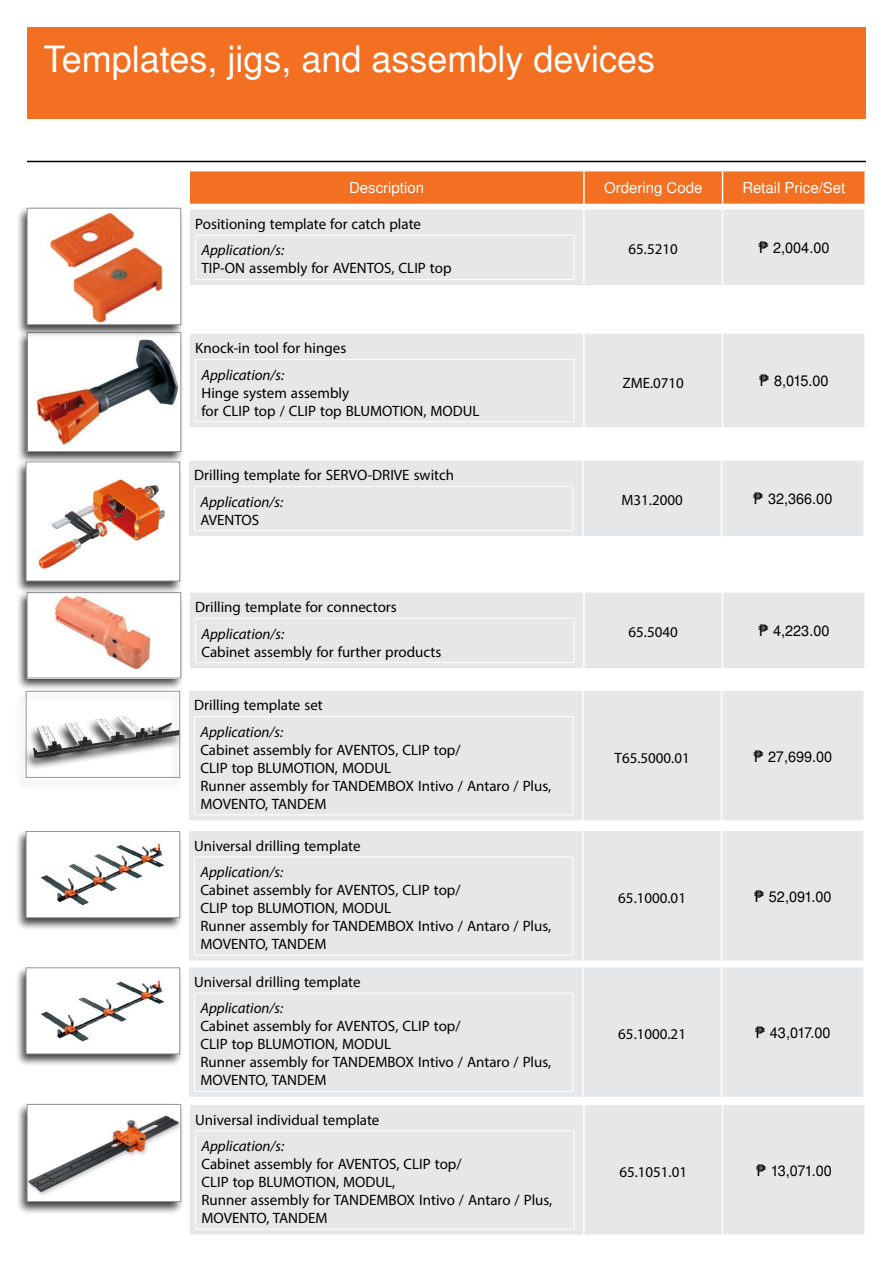
<style>
.page{position:relative;width:893px;height:1263px;background:#fff}
.page>*{position:absolute;margin:0;border:0;box-sizing:border-box;transform-origin:0 0}
.t1{font:36px "Nimbus San LCY";color:#fff}
.t2{font:21px/18px "Myriad Arabic";color:#000}
.t3{font:italic 21px "Myriad Arabic";color:#000}
.t4{font:15px "Nimbus San LCY";color:#000;scale:.96 1}
.t5{font:15px "Nimbus San LCY";color:#fff}
.s1{font-family:"Geneva"}
</style>
<div class="page">
<div style="left:190px;top:210px;width:674px;height:75px;background:#e6e7e8"></div>
<hr style="left:583px;top:210px;width:2px;height:75px;background:#fff">
<hr style="left:722px;top:210px;width:1px;height:75px;background:#fff">
<div style="left:195px;top:235px;width:379px;height:44px;background:#e6e7e8"></div>
<hr style="left:195px;top:235px;width:379px;height:1px;background:#fff">
<hr style="left:195px;top:235px;width:1px;height:44px;background:#fff">
<hr style="left:574px;top:235px;width:1px;height:44px;background:#fff">
<hr style="left:195px;top:279px;width:379px;height:1px;background:#fff">
<div style="left:190px;top:334px;width:674px;height:93px;background:#e6e7e8"></div>
<hr style="left:583px;top:334px;width:2px;height:93px;background:#fff">
<hr style="left:722px;top:334px;width:1px;height:93px;background:#fff">
<div style="left:195px;top:359px;width:379px;height:63px;background:#e6e7e8"></div>
<hr style="left:195px;top:359px;width:379px;height:1px;background:#fff">
<hr style="left:195px;top:360px;width:1px;height:61px;background:#fff">
<hr style="left:574px;top:360px;width:1px;height:61px;background:#fff">
<hr style="left:195px;top:421px;width:379px;height:1px;background:#fff">
<div style="left:27px;top:27px;width:839px;height:91px;background:#f36f21"></div>
<hr style="left:27px;top:161px;width:839px;height:1px;background:#000">
<div style="left:16px;top:330px;width:169px;height:135px;background:#000;opacity:.75"></div>
<img style="left:29px;top:338px;width:150px;height:112px">
<div style="left:27px;top:332px;width:154px;height:120px;border:1px solid #939598"></div>
<div style="left:16px;top:206px;width:169px;height:132px;background:#000;opacity:.75"></div>
<img style="left:29px;top:210px;width:150px;height:113px">
<div style="left:27px;top:208px;width:154px;height:117px;border:1px solid #939598"></div>
<div style="left:16px;top:590px;width:169px;height:101px;background:#000;opacity:.75"></div>
<img style="left:29px;top:595px;width:150px;height:81px">
<div style="left:27px;top:592px;width:154px;height:86px;border:1px solid #939598"></div>
<div style="left:190px;top:593px;width:674px;height:75px;background:#e6e7e8"></div>
<hr style="left:583px;top:593px;width:2px;height:75px;background:#fff">
<hr style="left:722px;top:593px;width:1px;height:75px;background:#fff">
<div style="left:195px;top:618px;width:379px;height:45px;background:#e6e7e8"></div>
<hr style="left:195px;top:618px;width:379px;height:1px;background:#fff">
<hr style="left:195px;top:618px;width:1px;height:44px;background:#fff">
<hr style="left:574px;top:618px;width:1px;height:44px;background:#fff">
<hr style="left:195px;top:662px;width:379px;height:1px;background:#fff">
<div style="left:15px;top:829px;width:169px;height:102px;background:#000;opacity:.75"></div>
<img style="left:28px;top:833px;width:150px;height:83px">
<div style="left:26px;top:831px;width:154px;height:87px;border:1px solid #939598"></div>
<div style="left:15px;top:965px;width:169px;height:102px;background:#000;opacity:.75"></div>
<img style="left:28px;top:969px;width:150px;height:83px">
<div style="left:26px;top:967px;width:154px;height:87px;border:1px solid #939598"></div>
<div style="left:15px;top:689px;width:169px;height:101px;background:#000;opacity:.75"></div>
<img style="left:30px;top:715px;width:148px;height:43px">
<div style="left:26px;top:691px;width:154px;height:87px;border:1px solid #939598"></div>
<div style="left:189px;top:831px;width:674px;height:129px;background:#e6e7e8"></div>
<hr style="left:582px;top:831px;width:2px;height:129px;background:#fff">
<hr style="left:721px;top:831px;width:1px;height:129px;background:#fff">
<div style="left:194px;top:857px;width:379px;height:98px;background:#e6e7e8"></div>
<hr style="left:194px;top:856px;width:379px;height:1px;background:#fff">
<hr style="left:194px;top:857px;width:1px;height:98px;background:#fff">
<hr style="left:573px;top:857px;width:1px;height:98px;background:#fff">
<hr style="left:194px;top:955px;width:379px;height:1px;background:#fff">
<div style="left:189px;top:967px;width:674px;height:130px;background:#e6e7e8"></div>
<hr style="left:582px;top:967px;width:2px;height:130px;background:#fff">
<hr style="left:721px;top:967px;width:1px;height:130px;background:#fff">
<div style="left:194px;top:993px;width:379px;height:98px;background:#e6e7e8"></div>
<hr style="left:194px;top:993px;width:379px;height:1px;background:#fff">
<hr style="left:194px;top:993px;width:1px;height:98px;background:#fff">
<hr style="left:573px;top:993px;width:1px;height:98px;background:#fff">
<hr style="left:194px;top:1091px;width:379px;height:1px;background:#fff">
<div style="left:189px;top:691px;width:674px;height:129px;background:#e6e7e8"></div>
<hr style="left:582px;top:691px;width:2px;height:129px;background:#fff">
<hr style="left:721px;top:691px;width:1px;height:129px;background:#fff">
<div style="left:194px;top:717px;width:379px;height:98px;background:#e6e7e8"></div>
<hr style="left:194px;top:716px;width:379px;height:1px;background:#fff">
<hr style="left:194px;top:717px;width:1px;height:98px;background:#fff">
<hr style="left:573px;top:717px;width:1px;height:98px;background:#fff">
<hr style="left:194px;top:815px;width:379px;height:1px;background:#fff">
<div style="left:16px;top:1102px;width:169px;height:113px;background:#000;opacity:.75"></div>
<img style="left:29px;top:1106px;width:150px;height:94px">
<div style="left:27px;top:1104px;width:154px;height:98px;border:1px solid #939598"></div>
<div style="left:190px;top:1105px;width:674px;height:129px;background:#e6e7e8"></div>
<hr style="left:583px;top:1105px;width:2px;height:129px;background:#fff">
<hr style="left:722px;top:1105px;width:1px;height:129px;background:#fff">
<div style="left:195px;top:1131px;width:379px;height:98px;background:#e6e7e8"></div>
<hr style="left:195px;top:1130px;width:379px;height:1px;background:#fff">
<hr style="left:195px;top:1131px;width:1px;height:98px;background:#fff">
<hr style="left:574px;top:1131px;width:1px;height:98px;background:#fff">
<hr style="left:195px;top:1229px;width:379px;height:1px;background:#fff">
<div style="left:190px;top:171px;width:674px;height:33px;background:#f36f21"></div>
<hr style="left:583px;top:171px;width:2px;height:33px;background:#fff">
<hr style="left:722px;top:171px;width:1px;height:33px;background:#fff">
<div style="left:15px;top:460px;width:169px;height:135px;background:#000;opacity:.75"></div>
<img style="left:28px;top:464px;width:150px;height:115px">
<div style="left:26px;top:462px;width:154px;height:119px;border:1px solid #939598"></div>
<div style="left:189px;top:461px;width:674px;height:75px;background:#e6e7e8"></div>
<hr style="left:582px;top:461px;width:2px;height:75px;background:#fff">
<hr style="left:721px;top:461px;width:1px;height:75px;background:#fff">
<div style="left:194px;top:486px;width:379px;height:45px;background:#e6e7e8"></div>
<hr style="left:194px;top:486px;width:379px;height:1px;background:#fff">
<hr style="left:194px;top:486px;width:1px;height:44px;background:#fff">
<hr style="left:573px;top:486px;width:1px;height:44px;background:#fff">
<hr style="left:194px;top:530px;width:379px;height:1px;background:#fff">
<h1 class="t1" style="left:43px;top:38px;width:613px">Templates, jigs, and assembly devices</h1>
<p class="t5" style="left:349px;top:179px;width:77px">Description</p>
<p class="t5" style="left:604px;top:179px;width:100px">Ordering Code</p>
<p class="t5" style="left:742px;top:179px;width:104px">Retail Price/Set</p>
<p class="t2" style="left:195px;top:215px;width:227px">Positioning template for catch plate</p>
<p class="t3" style="left:201px;top:236px;width:84px">Application/s:</p>
<p class="t2" style="left:201px;top:260px;width:252px">TIP-ON assembly for AVENTOS, CLIP top</p>
<p class="t2" style="left:195px;top:339px;width:153px">Knock-in tool for hinges</p>
<p class="t3" style="left:201px;top:360px;width:84px">Application/s:</p>
<p class="t2" style="left:201px;top:384px;width:280px">Hinge system assembly<br>for CLIP top / CLIP top BLUMOTION, MODUL</p>
<p class="t2" style="left:194px;top:466px;width:261px">Drilling template for SERVO-DRIVE switch</p>
<p class="t3" style="left:200px;top:487px;width:84px">Application/s:</p>
<p class="t2" style="left:200px;top:511px;width:60px">AVENTOS</p>
<p class="t2" style="left:195px;top:598px;width:203px">Drilling template for connectors</p>
<p class="t3" style="left:201px;top:619px;width:84px">Application/s:</p>
<p class="t2" style="left:201px;top:643px;width:241px">Cabinet assembly for further products</p>
<p class="t2" style="left:629px;top:240px;width:51px">65.5210</p>
<p class="t4" style="left:758px;top:239px;width:76px"><span class="s1">₱</span> 2,004.00</p>
<p class="t2" style="left:622px;top:374px;width:63px">ZME.0710</p>
<p class="t4" style="left:759px;top:372px;width:74px"><span class="s1">₱</span> 8,015.00</p>
<p class="t2" style="left:621px;top:491px;width:63px">M31.2000</p>
<p class="t4" style="left:753px;top:490px;width:84px"><span class="s1">₱</span> 32,366.00</p>
<p class="t2" style="left:629px;top:623px;width:51px">65.5040</p>
<p class="t4" style="left:758px;top:622px;width:76px"><span class="s1">₱</span> 4,223.00</p>
<p class="t2" style="left:194px;top:696px;width:130px">Drilling template set</p>
<p class="t3" style="left:200px;top:718px;width:84px">Application/s:</p>
<p class="t2" style="left:200px;top:741px;width:352px">Cabinet assembly for AVENTOS, CLIP top/<br>CLIP top BLUMOTION, MODUL<br>Runner assembly for TANDEMBOX Intivo / Antaro / Plus, MOVENTO, TANDEM</p>
<p class="t2" style="left:615px;top:749px;width:77px">T65.5000.01</p>
<p class="t4" style="left:753px;top:747px;width:84px"><span class="s1">₱</span> 27,699.00</p>
<p class="t2" style="left:194px;top:837px;width:168px">Universal drilling template</p>
<p class="t3" style="left:200px;top:858px;width:84px">Application/s:</p>
<p class="t2" style="left:200px;top:881px;width:352px">Cabinet assembly for AVENTOS, CLIP top/<br>CLIP top BLUMOTION, MODUL<br>Runner assembly for TANDEMBOX Intivo / Antaro / Plus, MOVENTO, TANDEM</p>
<p class="t2" style="left:618px;top:889px;width:69px">65.1000.01</p>
<p class="t4" style="left:754px;top:888px;width:82px"><span class="s1">₱</span> 52,091.00</p>
<p class="t2" style="left:194px;top:973px;width:168px">Universal drilling template</p>
<p class="t3" style="left:200px;top:994px;width:84px">Application/s:</p>
<p class="t2" style="left:200px;top:1017px;width:352px">Cabinet assembly for AVENTOS, CLIP top/<br>CLIP top BLUMOTION, MODUL<br>Runner assembly for TANDEMBOX Intivo / Antaro / Plus, MOVENTO, TANDEM</p>
<p class="t2" style="left:618px;top:1025px;width:69px">65.1000.21</p>
<p class="t4" style="left:755px;top:1024px;width:80px"><span class="s1">₱</span> 43,017.00</p>
<p class="t2" style="left:195px;top:1111px;width:186px">Universal individual template</p>
<p class="t3" style="left:201px;top:1132px;width:84px">Application/s:</p>
<p class="t2" style="left:201px;top:1155px;width:352px">Cabinet assembly for AVENTOS, CLIP top/<br>CLIP top BLUMOTION, MODUL,<br>Runner assembly for TANDEMBOX Intivo / Antaro / Plus, MOVENTO, TANDEM</p>
<p class="t2" style="left:619px;top:1163px;width:69px">65.1051.01</p>
<p class="t4" style="left:756px;top:1161px;width:80px"><span class="s1">₱</span> 13,071.00</p>
</div>
